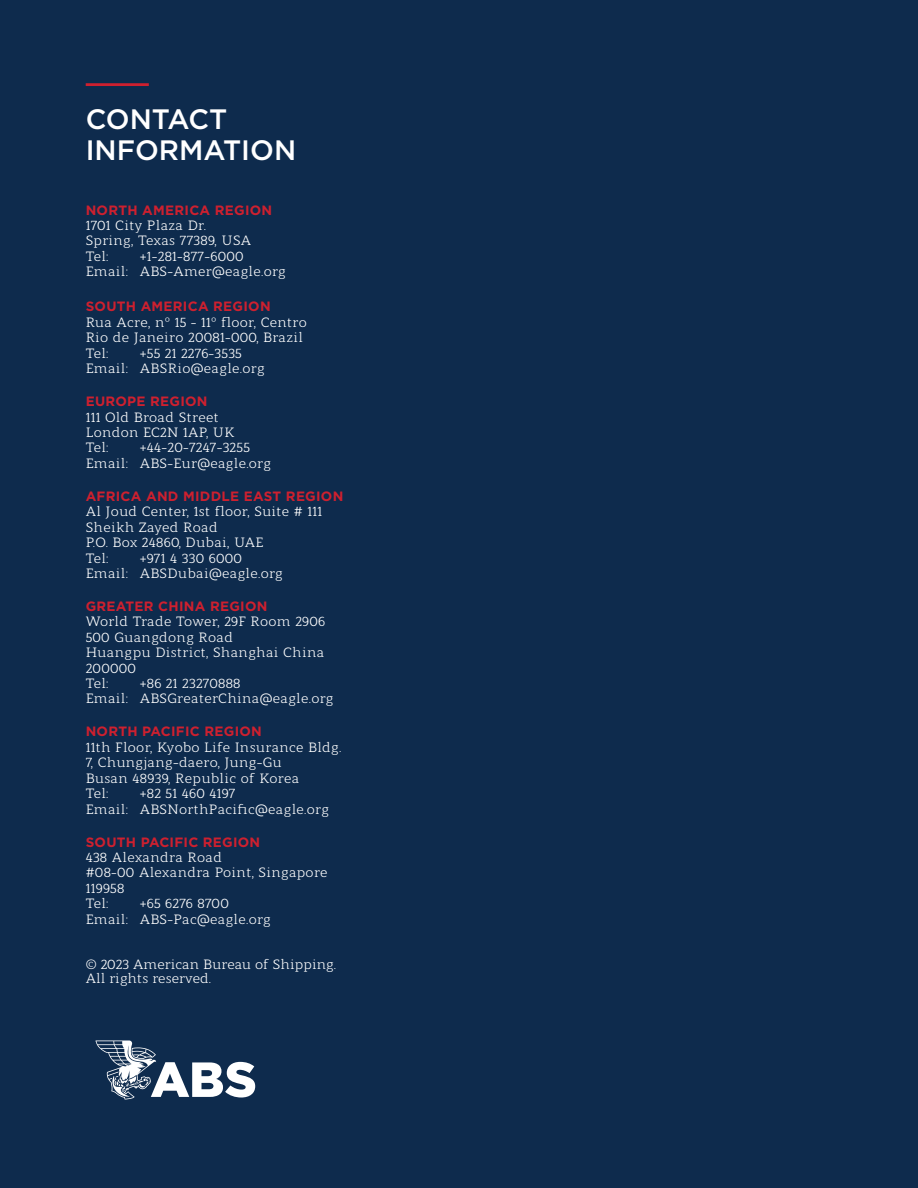
<style>
.page{position:relative;width:918px;height:1188px;background:#0e2b4d}
.page>*{position:absolute;margin:0;border:0;box-sizing:border-box;transform-origin:0 0}
.t1{font:500 28.05px/30.9px "Gotham";color:#fff}
.t2{font:13.5px/15.5px "Modum";letter-spacing:.02em;color:#fff}
.t3{font:700 13.5px "Gotham";letter-spacing:.02em;color:#ce202f}
.t4{font:13.5px/14.1px "Modum";color:#fff}
</style>
<div class="page">
<hr style="left:86px;top:83px;width:63px;height:3px;background:#ce202f">
<svg style="left:96px;top:1040px;width:159px;height:60px"></svg>
<h1 class="t1" style="left:86px;top:103px;width:212px">CONTACT<br>INFORMATION</h1>
<p class="t3" style="left:86px;top:201px;width:188px">NORTH AMERICA REGION</p>
<p class="t2" style="left:86px;top:216px;width:167px">1701 City Plaza Dr.<br>Spring, Texas 77389, USA<br>Tel:</p>
<p class="t2" style="left:86px;top:247px;width:202px;text-indent:54px">+1-281-877-6000<br>Email: ABS-Amer@eagle.org</p>
<p class="t3" style="left:86px;top:298px;width:186px">SOUTH AMERICA REGION</p>
<p class="t2" style="left:86px;top:313px;width:223px">Rua Acre, nº 15 - 11º floor, Centro<br>Rio de Janeiro 20081-000, Brazil<br>Tel:</p>
<p class="t2" style="left:86px;top:344px;width:181px;text-indent:54px">+55 21 2276-3535<br>Email: ABSRio@eagle.org</p>
<p class="t3" style="left:86px;top:392px;width:123px">EUROPE REGION</p>
<p class="t2" style="left:86px;top:408px;width:150px">111 Old Broad Street<br>London EC2N 1AP, UK<br>Tel:</p>
<p class="t2" style="left:86px;top:439px;width:187px;text-indent:54px">+44-20-7247-3255<br>Email: ABS-Eur@eagle.org</p>
<p class="t3" style="left:86px;top:487px;width:259px">AFRICA AND MIDDLE EAST REGION</p>
<p class="t2" style="left:86px;top:503px;width:238px">Al Joud Center, 1st floor, Suite # 111<br>Sheikh Zayed Road<br>P.O. Box 24860, Dubai, UAE<br>Tel:</p>
<p class="t2" style="left:86px;top:549px;width:199px;text-indent:54px">+971 4 330 6000<br>Email: ABSDubai@eagle.org</p>
<p class="t3" style="left:86px;top:597px;width:183px">GREATER CHINA REGION</p>
<p class="t2" style="left:86px;top:613px;width:241px">World Trade Tower, 29F Room 2906<br>500 Guangdong Road<br>Huangpu District, Shanghai China<br>200000<br>Tel:</p>
<p class="t2" style="left:86px;top:674px;width:249px;text-indent:54px">+86 21 23270888<br>Email: ABSGreaterChina@eagle.org</p>
<p class="t3" style="left:86px;top:723px;width:178px">NORTH PACIFIC REGION</p>
<p class="t2" style="left:86px;top:738px;width:257px">11th Floor, Kyobo Life Insurance Bldg.<br>7, Chungjang-daero, Jung-Gu<br>Busan 48939, Republic of Korea<br>Tel:</p>
<p class="t2" style="left:86px;top:784px;width:245px;text-indent:54px">+82 51 460 4197<br>Email: ABSNorthPacific@eagle.org</p>
<p class="t3" style="left:86px;top:833px;width:176px">SOUTH PACIFIC REGION</p>
<p class="t2" style="left:86px;top:848px;width:243px">438 Alexandra Road<br>#08-00 Alexandra Point, Singapore<br>119958<br>Tel:</p>
<p class="t2" style="left:86px;top:895px;width:187px;text-indent:54px">+65 6276 8700<br>Email: ABS-Pac@eagle.org</p>
<p class="t4" style="left:86px;top:956px;width:252px">© 2023 American Bureau of Shipping.<br>All rights reserved.</p>
</div>
